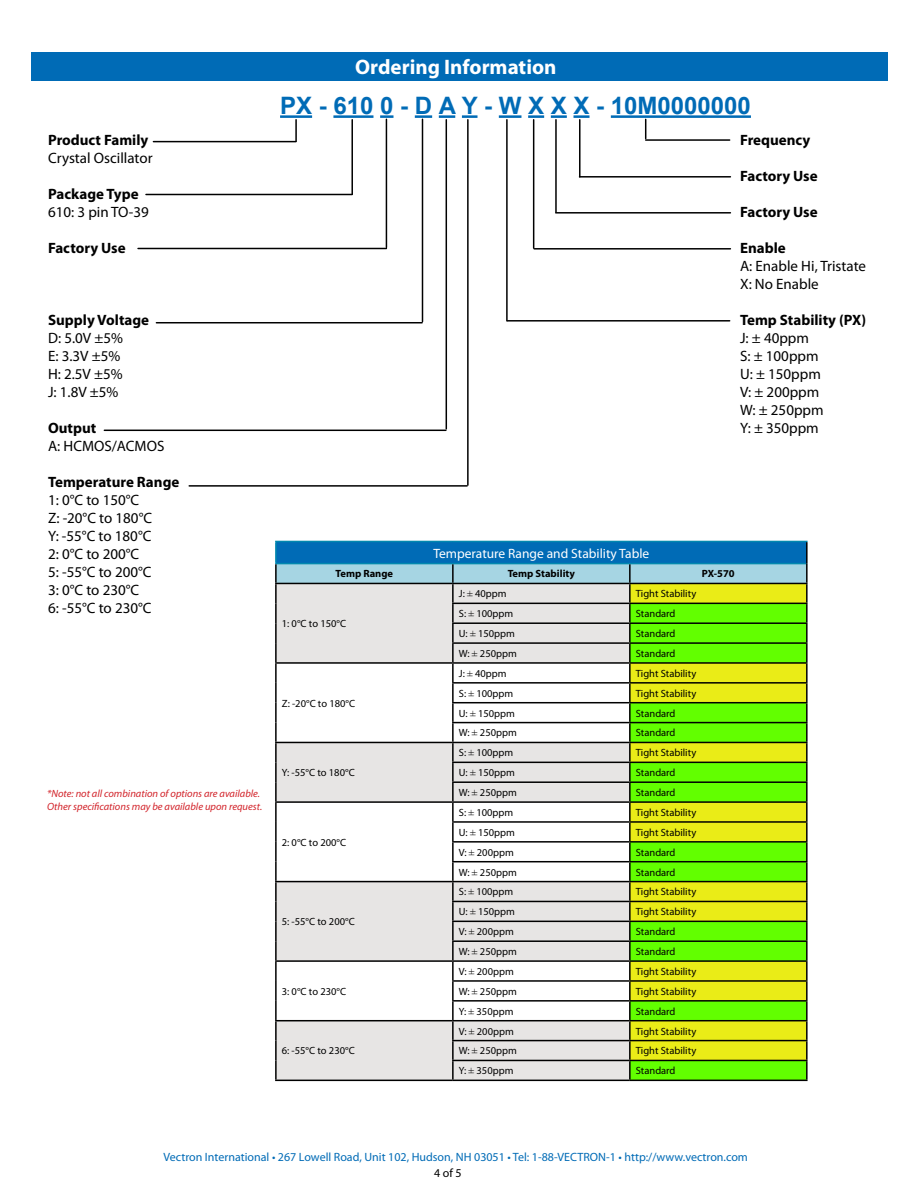
<style>
.page{position:relative;width:918px;height:1188px;background:#fff}
.page>*{position:absolute;margin:0;border:0;box-sizing:border-box;transform-origin:0 0}
.t1{font:700 24px "Arial";color:#006bb6}
.t2{font:700 21px "Myriad Pro";color:#fff}
.t3{font:15px/18px "Myriad Pro";color:#000}
.t4{font:700 15px "Myriad Pro";color:#000}
.t5{font:13.5px "Myriad Pro";color:#fff}
.t6{font:12px "Myriad Pro";color:#006bb6}
.t7{font:12px "Myriad Pro";color:#000}
.t8{font:10.5px "Myriad Pro";color:#000}
.t9{font:italic 10.5px/12.6px "Myriad Pro";color:#d2232a}
.t10{font:700 10.5px "Myriad Pro";color:#000}
.s1{font-family:"Minion Pro"}
.s2{font-family:"Times New Roman"}
</style>
<div class="page">
<div style="left:31px;top:52px;width:856px;height:29px;background:#006bb6"></div>
<hr style="left:280px;top:115px;width:32px;height:3px;background:#006bb6">
<hr style="left:333px;top:115px;width:40px;height:3px;background:#006bb6">
<svg style="left:380px;top:115px;width:13px;height:3px"></svg>
<hr style="left:415px;top:115px;width:17px;height:3px;background:#006bb6">
<hr style="left:439px;top:115px;width:16px;height:3px;background:#006bb6">
<hr style="left:462px;top:115px;width:16px;height:3px;background:#006bb6">
<hr style="left:499px;top:115px;width:22px;height:3px;background:#006bb6">
<hr style="left:528px;top:115px;width:16px;height:3px;background:#006bb6">
<hr style="left:551px;top:115px;width:16px;height:3px;background:#006bb6">
<hr style="left:574px;top:115px;width:16px;height:3px;background:#006bb6">
<hr style="left:611px;top:115px;width:140px;height:3px;background:#006bb6">
<hr style="left:153px;top:141px;width:143px;height:1px;background:#000">
<hr style="left:295px;top:120px;width:2px;height:21px;background:#000">
<hr style="left:146px;top:194px;width:206px;height:1px;background:#000">
<hr style="left:351px;top:120px;width:2px;height:74px;background:#000">
<hr style="left:156px;top:322px;width:266px;height:1px;background:#000">
<hr style="left:422px;top:119px;width:1px;height:203px;background:#000">
<hr style="left:446px;top:120px;width:1px;height:309px;background:#000">
<hr style="left:467px;top:120px;width:2px;height:365px;background:#000">
<hr style="left:506px;top:120px;width:2px;height:201px;background:#000">
<svg style="left:645px;top:119px;width:1px;height:20px"></svg>
<hr style="left:646px;top:139px;width:84px;height:2px;background:#000">
<hr style="left:104px;top:430px;width:342px;height:1px;background:#000">
<hr style="left:507px;top:320px;width:223px;height:2px;background:#000">
<hr style="left:189px;top:485px;width:278px;height:2px;background:#000">
<hr style="left:533px;top:120px;width:1px;height:128px;background:#000">
<hr style="left:534px;top:248px;width:196px;height:2px;background:#000">
<hr style="left:138px;top:248px;width:248px;height:1px;background:#000">
<hr style="left:386px;top:119px;width:1px;height:128px;background:#000">
<hr style="left:556px;top:212px;width:174px;height:2px;background:#000">
<hr style="left:555px;top:120px;width:2px;height:92px;background:#000">
<hr style="left:580px;top:176px;width:150px;height:2px;background:#000">
<hr style="left:579px;top:120px;width:2px;height:57px;background:#000">
<div style="left:276px;top:541px;width:531px;height:23px;background:#006bb6"></div>
<hr style="left:275px;top:542px;width:2px;height:21px;background:#0288af">
<hr style="left:275px;top:541px;width:178px;height:1px;background:#0288af">
<hr style="left:453px;top:541px;width:177px;height:1px;background:#0288af">
<hr style="left:630px;top:541px;width:178px;height:1px;background:#0288af">
<hr style="left:806px;top:542px;width:2px;height:22px;background:#000">
<hr style="left:275px;top:563px;width:178px;height:1px;background:#0288af">
<hr style="left:453px;top:563px;width:177px;height:1px;background:#0288af">
<hr style="left:630px;top:563px;width:176px;height:1px;background:#0288af">
<hr style="left:275px;top:1080px;width:178px;height:1px;background:#000">
<hr style="left:453px;top:1080px;width:177px;height:1px;background:#000">
<svg style="left:275px;top:564px;width:533px;height:516px"></svg>
<hr style="left:630px;top:1080px;width:178px;height:1px;background:#000">
<h3 class="t4" style="left:48px;top:130px;width:102px">Product Family</h3>
<h3 class="t3" style="left:48px;top:148px;width:106px">Crystal Oscillator</h3>
<h3 class="t4" style="left:48px;top:184px;width:92px">Package Type</h3>
<h3 class="t3" style="left:48px;top:202px;width:102px">610: 3 pin TO-39</h3>
<h3 class="t4" style="left:48px;top:238px;width:79px">Factory Use</h3>
<h3 class="t4" style="left:48px;top:310px;width:103px">Supply Voltage</h3>
<h3 class="t3" style="left:48px;top:328px;width:76px">D: 5.0V ±5%<br>E: 3.3V ±5%<br>H: 2.5V ±5%<br>J: 1.8V ±5%</h3>
<h3 class="t4" style="left:48px;top:418px;width:50px">Output</h3>
<h3 class="t3" style="left:48px;top:436px;width:118px">A: HCMOS/ACMOS</h3>
<h3 class="t4" style="left:48px;top:472px;width:133px">Temperature Range</h3>
<h3 class="t3" style="left:48px;top:490px;width:106px">1: 0°C to 150°C<br>Z: -20°C to 180°C<br>Y: -55°C to 180°C<br>2: 0°C to 200°C<br>5: -55°C to 200°C<br>3: 0°C to 230°C<br>6: -55°C to 230°C</h3>
<p class="t9" style="left:47px;top:787px;width:217px">*Note: not all combination of options are available.<br>Other specifications may be available upon request.</p>
<h2 class="t2" style="left:355px;top:53px;width:203px">Ordering Information</h2>
<h1 class="t1" style="left:280px;top:90px;width:472px">PX - 610 0 - D A Y - W X X X - 10M0000000</h1>
<p class="t5" style="left:433px;top:545px;width:217px">Temperature Range and Stability Table</p>
<h3 class="t4" style="left:740px;top:130px;width:72px">Frequency</h3>
<h3 class="t4" style="left:740px;top:166px;width:79px">Factory Use</h3>
<h3 class="t4" style="left:740px;top:202px;width:79px">Factory Use</h3>
<h3 class="t4" style="left:740px;top:238px;width:47px">Enable</h3>
<h3 class="t3" style="left:740px;top:256px;width:127px">A: Enable Hi, Tristate<br>X: No Enable</h3>
<h3 class="t4" style="left:740px;top:310px;width:127px">Temp Stability (PX)</h3>
<h3 class="t3" style="left:740px;top:328px;width:85px">J: ± 40ppm<br>S: ± 100ppm<br>U: ± 150ppm<br>V: ± 200ppm<br>W: ± 250ppm<br>Y: ± 350ppm</h3>
<p class="t10" style="left:336px;top:567px;width:59px">Temp Range</p>
<p class="t10" style="left:508px;top:567px;width:69px">Temp Stability</p>
<p class="t10" style="left:702px;top:567px;width:34px">PX-570</p>
<p class="t8" style="left:282px;top:617px;width:66px">1: 0<span class="s1">°</span>C to 150<span class="s1">°</span>C</p>
<p class="t8" style="left:282px;top:697px;width:75px">Z: -20<span class="s1">°</span>C to 180<span class="s1">°</span>C</p>
<p class="t8" style="left:282px;top:766px;width:74px">Y: -55<span class="s1">°</span>C to 180<span class="s1">°</span>C</p>
<p class="t8" style="left:282px;top:836px;width:66px">2: 0<span class="s1">°</span>C to 200<span class="s1">°</span>C</p>
<p class="t8" style="left:282px;top:915px;width:74px">5: -55<span class="s1">°</span>C to 200<span class="s1">°</span>C</p>
<p class="t8" style="left:282px;top:985px;width:66px">3: 0<span class="s1">°</span>C to 230<span class="s1">°</span>C</p>
<p class="t8" style="left:282px;top:1045px;width:74px">6: -55<span class="s1">°</span>C to 230<span class="s1">°</span>C</p>
<p class="t8" style="left:459px;top:587px;width:49px">J: <span class="s2">±</span> 40ppm</p>
<p class="t8" style="left:636px;top:587px;width:62px">Tight Stability</p>
<p class="t8" style="left:459px;top:607px;width:56px">S: <span class="s2">±</span> 100ppm</p>
<p class="t8" style="left:636px;top:607px;width:41px">Standard</p>
<p class="t8" style="left:459px;top:627px;width:58px">U: <span class="s2">±</span> 150ppm</p>
<p class="t8" style="left:636px;top:627px;width:41px">Standard</p>
<p class="t8" style="left:459px;top:647px;width:59px">W: <span class="s2">±</span> 250ppm</p>
<p class="t8" style="left:636px;top:647px;width:41px">Standard</p>
<p class="t8" style="left:459px;top:667px;width:49px">J: <span class="s2">±</span> 40ppm</p>
<p class="t8" style="left:636px;top:667px;width:62px">Tight Stability</p>
<p class="t8" style="left:459px;top:687px;width:56px">S: <span class="s2">±</span> 100ppm</p>
<p class="t8" style="left:636px;top:687px;width:62px">Tight Stability</p>
<p class="t8" style="left:459px;top:707px;width:58px">U: <span class="s2">±</span> 150ppm</p>
<p class="t8" style="left:636px;top:707px;width:41px">Standard</p>
<p class="t8" style="left:459px;top:726px;width:59px">W: <span class="s2">±</span> 250ppm</p>
<p class="t8" style="left:636px;top:726px;width:41px">Standard</p>
<p class="t8" style="left:459px;top:746px;width:56px">S: <span class="s2">±</span> 100ppm</p>
<p class="t8" style="left:636px;top:746px;width:62px">Tight Stability</p>
<p class="t8" style="left:459px;top:766px;width:58px">U: <span class="s2">±</span> 150ppm</p>
<p class="t8" style="left:636px;top:766px;width:41px">Standard</p>
<p class="t8" style="left:459px;top:786px;width:59px">W: <span class="s2">±</span> 250ppm</p>
<p class="t8" style="left:636px;top:786px;width:41px">Standard</p>
<p class="t8" style="left:459px;top:806px;width:56px">S: <span class="s2">±</span> 100ppm</p>
<p class="t8" style="left:636px;top:806px;width:62px">Tight Stability</p>
<p class="t8" style="left:459px;top:826px;width:58px">U: <span class="s2">±</span> 150ppm</p>
<p class="t8" style="left:636px;top:826px;width:62px">Tight Stability</p>
<p class="t8" style="left:459px;top:846px;width:56px">V: <span class="s2">±</span> 200ppm</p>
<p class="t8" style="left:636px;top:846px;width:41px">Standard</p>
<p class="t8" style="left:459px;top:866px;width:59px">W: <span class="s2">±</span> 250ppm</p>
<p class="t8" style="left:636px;top:866px;width:41px">Standard</p>
<p class="t8" style="left:459px;top:885px;width:56px">S: <span class="s2">±</span> 100ppm</p>
<p class="t8" style="left:636px;top:885px;width:62px">Tight Stability</p>
<p class="t8" style="left:459px;top:905px;width:58px">U: <span class="s2">±</span> 150ppm</p>
<p class="t8" style="left:636px;top:905px;width:62px">Tight Stability</p>
<p class="t8" style="left:459px;top:925px;width:56px">V: <span class="s2">±</span> 200ppm</p>
<p class="t8" style="left:636px;top:925px;width:41px">Standard</p>
<p class="t8" style="left:459px;top:945px;width:59px">W: <span class="s2">±</span> 250ppm</p>
<p class="t8" style="left:636px;top:945px;width:41px">Standard</p>
<p class="t8" style="left:459px;top:965px;width:56px">V: <span class="s2">±</span> 200ppm</p>
<p class="t8" style="left:636px;top:965px;width:62px">Tight Stability</p>
<p class="t8" style="left:459px;top:985px;width:59px">W: <span class="s2">±</span> 250ppm</p>
<p class="t8" style="left:636px;top:985px;width:62px">Tight Stability</p>
<p class="t8" style="left:459px;top:1005px;width:56px">Y: <span class="s2">±</span> 350ppm</p>
<p class="t8" style="left:636px;top:1005px;width:41px">Standard</p>
<p class="t8" style="left:459px;top:1025px;width:56px">V: <span class="s2">±</span> 200ppm</p>
<p class="t8" style="left:636px;top:1025px;width:62px">Tight Stability</p>
<p class="t8" style="left:459px;top:1045px;width:59px">W: <span class="s2">±</span> 250ppm</p>
<p class="t8" style="left:636px;top:1045px;width:62px">Tight Stability</p>
<p class="t8" style="left:459px;top:1064px;width:56px">Y: <span class="s2">±</span> 350ppm</p>
<p class="t8" style="left:636px;top:1064px;width:41px">Standard</p>
<p class="t6" style="left:164px;top:1150px;width:586px">Vectron International • 267 Lowell Road, Unit 102, Hudson, NH 03051 • Tel: 1-88-VECTRON-1 • http://www.vectron.com</p>
<p class="t7" style="left:434px;top:1166px;width:29px">4 of 5</p>
</div>
